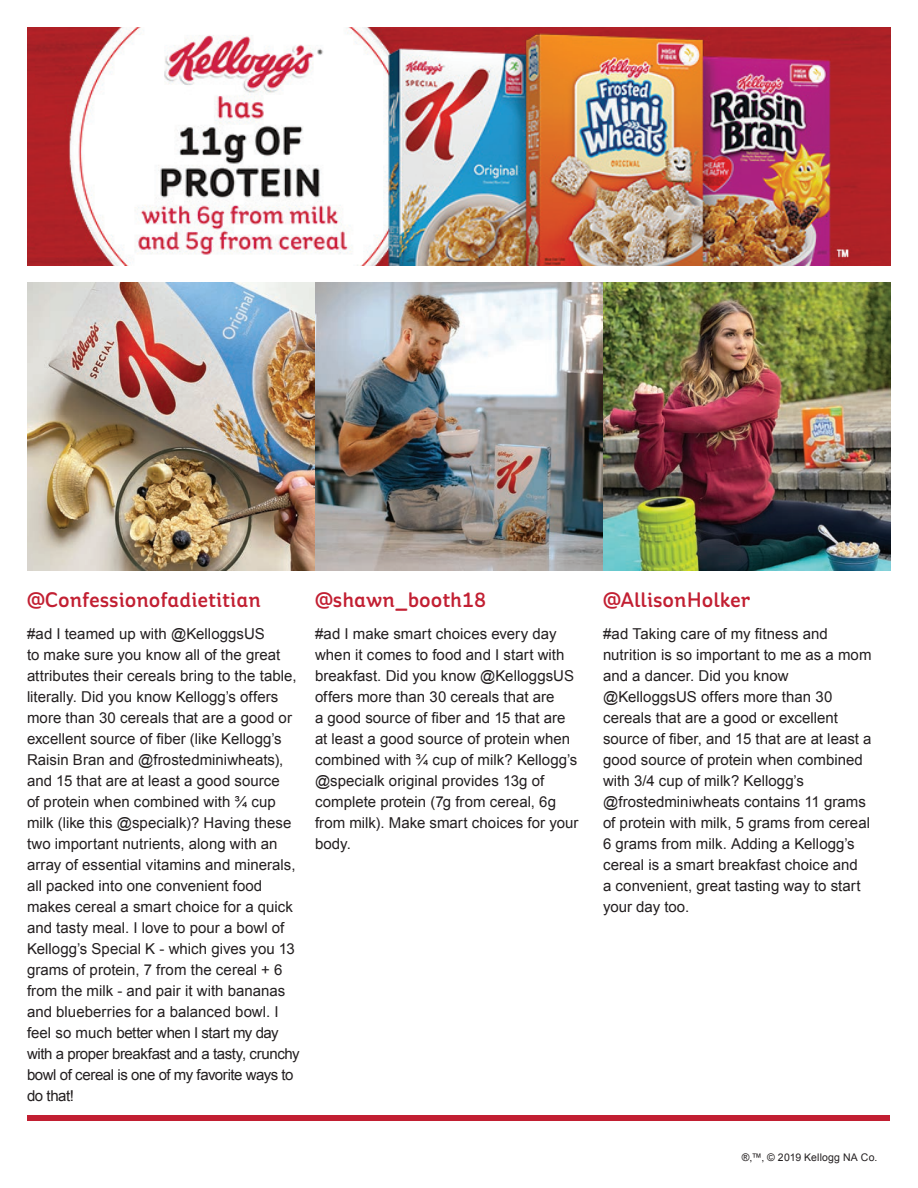
<style>
.page{position:relative;width:918px;height:1188px;background:#fff}
.page>*{position:absolute;margin:0;border:0;box-sizing:border-box;transform-origin:0 0}
.t1{font:500 21px "Kelloggs Sans";color:#c21f32}
.t2{font:15px/21px "Arial";color:#231f20}
.t3{font:10.5px "Arial";letter-spacing:.02em;color:#231f20}
</style>
<div class="page">
<img style="left:27px;top:27px;width:864px;height:239px">
<img style="left:27px;top:282px;width:864px;height:288px">
<div style="left:27px;top:1115px;width:863px;height:5px;background:#c21f32"></div>
<h1 class="t1" style="left:27px;top:588px;width:235px">@Confessionofadietitian</h1>
<p class="t2" style="left:27px;top:623px;width:274px">#ad I teamed up with @KelloggsUS<br>to make sure you know all of the great attributes their cereals bring to the table, literally. Did you know Kellogg’s offers more than 30 cereals that are a good or excellent source of fiber (like Kellogg’s Raisin Bran and @frostedminiwheats), and 15 that are at least a good source<br>of protein when combined with ¾ cup milk (like this @specialk)? Having these two important nutrients, along with an array of essential vitamins and minerals, all packed into one convenient food makes cereal a smart choice for a quick and tasty meal. I love to pour a bowl of Kellogg’s Special K - which gives you 13 grams of protein, 7 from the cereal + 6 from the milk - and pair it with bananas and blueberries for a balanced bowl. I feel so much better when I start my day with a proper breakfast and a tasty, crunchy bowl of cereal is one of my favorite ways to do that!</p>
<h1 class="t1" style="left:315px;top:588px;width:173px">@shawn_booth18</h1>
<p class="t2" style="left:315px;top:623px;width:265px">#ad I make smart choices every day when it comes to food and I start with breakfast. Did you know @KelloggsUS offers more than 30 cereals that are<br>a good source of fiber and 15 that are at least a good source of protein when combined with ¾ cup of milk? Kellogg’s @specialk original provides 13g of complete protein (7g from cereal, 6g from milk). Make smart choices for your body.</p>
<h1 class="t1" style="left:603px;top:588px;width:149px">@AllisonHolker</h1>
<p class="t2" style="left:603px;top:623px;width:270px">#ad Taking care of my fitness and nutrition is so important to me as a mom and a dancer. Did you know @KelloggsUS offers more than 30 cereals that are a good or excellent source of fiber, and 15 that are at least a good source of protein when combined with 3/4 cup of milk? Kellogg’s @frostedminiwheats contains 11 grams of protein with milk, 5 grams from cereal 6 grams from milk. Adding a Kellogg’s cereal is a smart breakfast choice and<br>a convenient, great tasting way to start your day too.</p>
<p class="t3" style="left:742px;top:1150px;width:137px">®,™, © 2019 Kellogg NA Co.</p>
</div>
